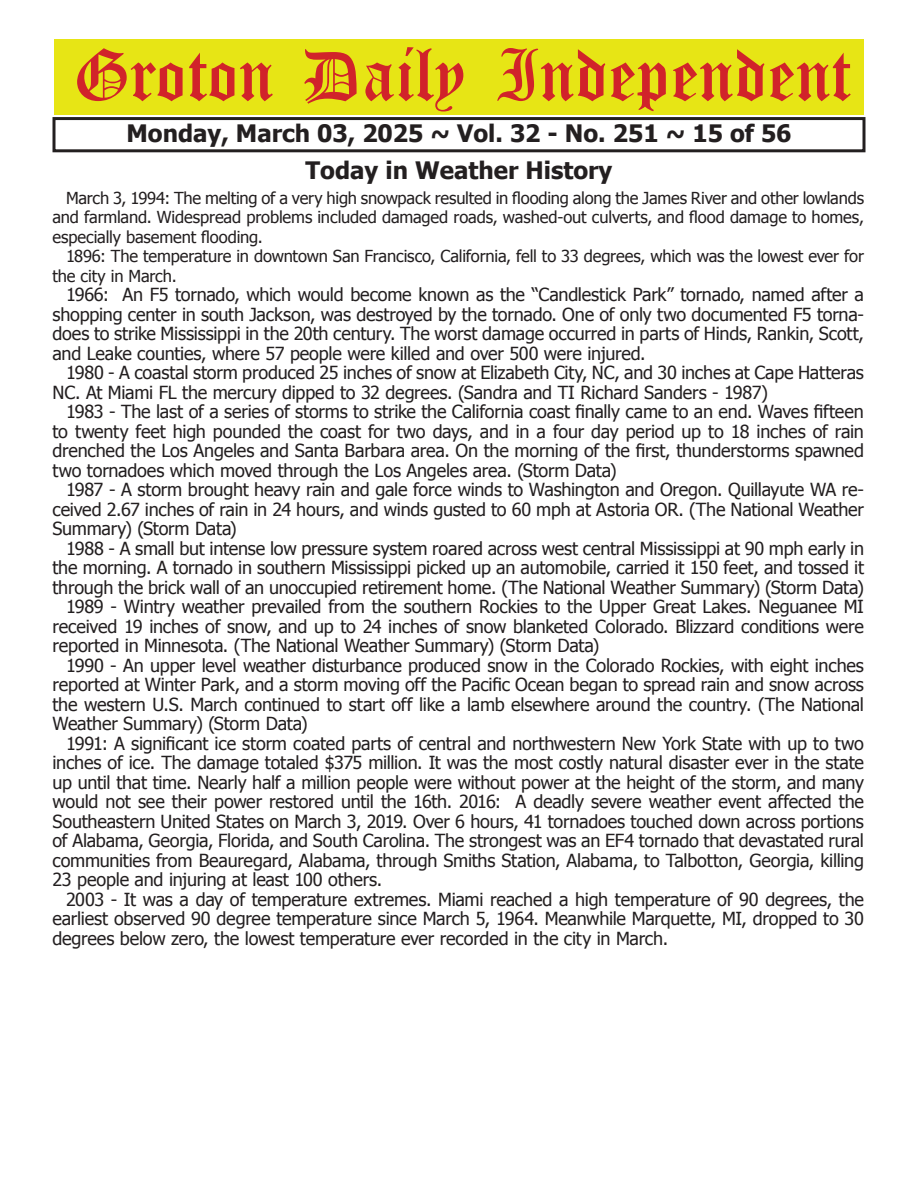
<style>
.page{position:relative;width:918px;height:1188px;background:#fff}
.page>*{position:absolute;margin:0;border:0;box-sizing:border-box;transform-origin:0 0}
.t1{font:54px "Old English Five";color:#d1232a}
.t2{font:700 24px "Tahoma";color:#231f20}
.t3{font:18px/19.5px "Tahoma";letter-spacing:-.01em;color:#231f20;text-align:justify}
.t4{font:16.5px/19.5px "Tahoma";letter-spacing:-.01em;color:#231f20;text-align:justify}
</style>
<div class="page">
<div style="left:52px;top:117px;width:814px;height:35px;border:3px solid #231f20"></div>
<div style="left:54px;top:40px;width:810px;height:75px;background:#e7e515"></div>
<h1 class="t1" style="left:73px;top:50px;width:779px">Groton Daily Independent</h1>
<h2 class="t2" style="left:127px;top:116px;width:667px">Monday, March 03, 2025 ~ Vol. 32 - No. 251 ~ 15 of 56</h2>
<h2 class="t2" style="left:306px;top:154px;width:308px">Today in Weather History</h2>
<p class="t4" style="left:53px;top:187px;width:813px;text-indent:13px">March 3, 1994: The melting of a very high snowpack resulted in flooding along the James River and other lowlands and farmland. Widespread problems included damaged roads, washed-out culverts, and flood damage to homes, especially basement flooding.</p>
<p class="t4" style="left:53px;top:246px;width:813px;text-indent:13px">1896: The temperature in downtown San Francisco, California, fell to 33 degrees, which was the lowest ever for the city in March.</p>
<p class="t3" style="left:52px;top:284px;width:813px;text-indent:14px">1966: An F5 tornado, which would become known as the “Candlestick Park” tornado, named after a shopping center in south Jackson, was destroyed by the tornado. One of only two documented F5 torna&shy;does to strike Mississippi in the 20th century. The worst damage occurred in parts of Hinds, Rankin, Scott, and Leake counties, where 57 people were killed and over 500 were injured.</p>
<p class="t3" style="left:52px;top:362px;width:813px;text-indent:14px">1980 - A coastal storm produced 25 inches of snow at Elizabeth City, NC, and 30 inches at Cape Hatteras<br>NC. At Miami FL the mercury dipped to 32 degrees. (Sandra and TI Richard Sanders - 1987)</p>
<p class="t3" style="left:52px;top:401px;width:813px;text-indent:14px">1983 - The last of a series of storms to strike the California coast finally came to an end. Waves fifteen to twenty feet high pounded the coast for two days, and in a four day period up to 18 inches of rain drenched the Los Angeles and Santa Barbara area. On the morning of the first, thunderstorms spawned two tornadoes which moved through the Los Angeles area. (Storm Data)</p>
<p class="t3" style="left:52px;top:479px;width:813px;text-indent:14px">1987 - A storm brought heavy rain and gale force winds to Washington and Oregon. Quillayute WA re&shy;ceived 2.67 inches of rain in 24 hours, and winds gusted to 60 mph at Astoria OR. (The National Weather Summary) (Storm Data)</p>
<p class="t3" style="left:66px;top:538px;width:800px">1988 - A small but intense low pressure system roared across west central Mississippi at 90 mph early in</p>
<p class="t3" style="left:52px;top:557px;width:813px">the morning. A tornado in southern Mississippi picked up an automobile, carried it 150 feet, and tossed it</p>
<p class="t3" style="left:52px;top:577px;width:813px">through the brick wall of an unoccupied retirement home. (The National Weather Summary) (Storm Data)</p>
<p class="t3" style="left:66px;top:596px;width:799px">1989 - Wintry weather prevailed from the southern Rockies to the Upper Great Lakes. Neguanee MI</p>
<p class="t3" style="left:52px;top:616px;width:813px">received 19 inches of snow, and up to 24 inches of snow blanketed Colorado. Blizzard conditions were</p>
<p class="t3" style="left:52px;top:635px;width:548px">reported in Minnesota. (The National Weather Summary) (Storm Data)</p>
<p class="t3" style="left:66px;top:655px;width:799px">1990 - An upper level weather disturbance produced snow in the Colorado Rockies, with eight inches</p>
<p class="t3" style="left:52px;top:674px;width:813px">reported at Winter Park, and a storm moving off the Pacific Ocean began to spread rain and snow across</p>
<p class="t3" style="left:52px;top:694px;width:813px">the western U.S. March continued to start off like a lamb elsewhere around the country. (The National</p>
<p class="t3" style="left:52px;top:713px;width:257px">Weather Summary) (Storm Data)</p>
<p class="t3" style="left:66px;top:733px;width:800px">1991: A significant ice storm coated parts of central and northwestern New York State with up to two</p>
<p class="t3" style="left:52px;top:752px;width:813px">inches of ice. The damage totaled $375 million. It was the most costly natural disaster ever in the state</p>
<p class="t3" style="left:52px;top:772px;width:813px">up until that time. Nearly half a million people were without power at the height of the storm, and many</p>
<p class="t3" style="left:52px;top:791px;width:813px">would not see their power restored until the 16th. 2016: A deadly severe weather event affected the</p>
<p class="t3" style="left:52px;top:811px;width:813px">Southeastern United States on March 3, 2019. Over 6 hours, 41 tornadoes touched down across portions</p>
<p class="t3" style="left:52px;top:830px;width:813px">of Alabama, Georgia, Florida, and South Carolina. The strongest was an EF4 tornado that devastated rural</p>
<p class="t3" style="left:52px;top:849px;width:813px">communities from Beauregard, Alabama, through Smiths Station, Alabama, to Talbotton, Georgia, killing</p>
<p class="t3" style="left:52px;top:869px;width:331px">23 people and injuring at least 100 others.</p>
<p class="t3" style="left:66px;top:888px;width:800px">2003 - It was a day of temperature extremes. Miami reached a high temperature of 90 degrees, the</p>
<p class="t3" style="left:52px;top:908px;width:813px">earliest observed 90 degree temperature since March 5, 1964. Meanwhile Marquette, MI, dropped to 30</p>
<p class="t3" style="left:52px;top:927px;width:617px">degrees below zero, the lowest temperature ever recorded in the city in March.</p>
</div>
